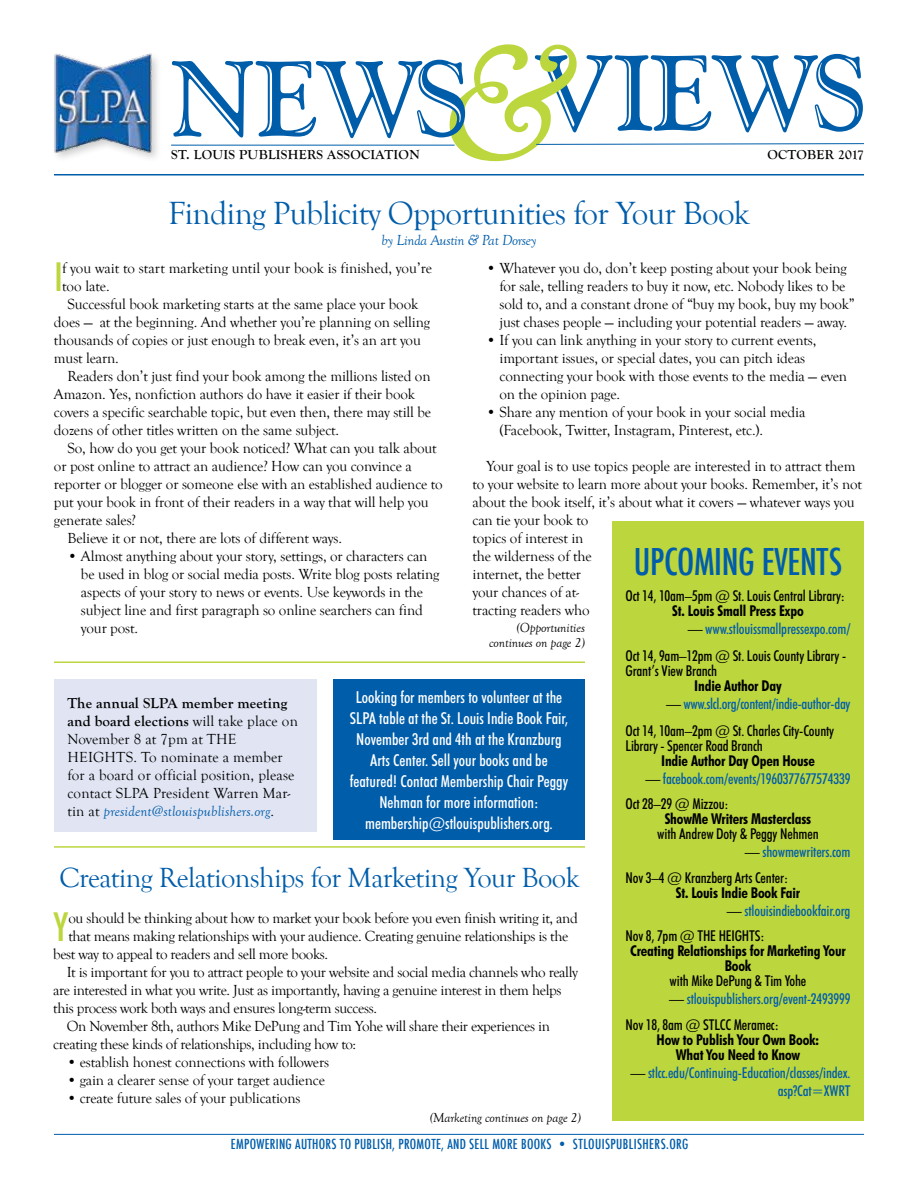
<style>
.page{position:relative;width:918px;height:1188px;background:#fff}
.page>*{position:absolute;margin:0;border:0;box-sizing:border-box;transform-origin:0 0}
.t1{font:106.5px "Goudy Handtooled BT";letter-spacing:-.02em;color:#005daa}
.t2{font:500 condensed 40.2px "Futura BT";color:#bcd63e}
.t3{font:500 condensed 36px "Futura";letter-spacing:-.01em;color:#005daa}
.t4{font:33px "Goudy Old Style T";letter-spacing:-.02em;color:#005daa}
.t5{font:28.5px "Goudy Old Style T";letter-spacing:-.02em;color:#005daa}
.t6{font:500 condensed 16.5px/21px "Futura BT";color:#fff;text-align:center}
.t7{font:15px/18px "Goudy Old Style T";letter-spacing:-.01em;color:#000}
.t8{font:500 condensed 15px/27px "Futura BT";letter-spacing:-.01em;color:#000}
.t9{font:500 condensed 15px/25.5px "Futura BT";letter-spacing:-.01em;color:#005daa}
.t10{font:15px/18px "Goudy Old Style T";letter-spacing:.01em;color:#000}
.t11{font:700 condensed 15px/15px "Futura BT";letter-spacing:-.01em;color:#000;text-align:center}
.t12{font:italic 15px "Goudy Old Style T";letter-spacing:-.02em;color:#005daa}
.t13{font:500 condensed 13.5px "Futura";letter-spacing:.02em;color:#005daa}
.t14{font:italic 13.5px/15px "Goudy Old Style T";letter-spacing:-.01em;color:#000;text-align:right}
.t15{font:700 13.5px "Goudy Old Style T";letter-spacing:.02em;color:#000}
.s1{font-family:"Goudy Old Style T";font-style:italic;font-size:169.8px;color:#bcd63e}
.s2{color:#005daa}
.s3{color:#000}
.s4{font-weight:700}
.s5{font-style:italic;color:#005daa}
</style>
<div class="page">
<hr style="left:54px;top:174px;width:810px;height:2px;background:#005daa">
<hr style="left:171px;top:145px;width:284px;height:1px;background:#005daa">
<img style="left:54px;top:53px;width:103px;height:104px">
<svg style="left:536px;top:143px;width:328px;height:2px"></svg>
<hr style="left:54px;top:1134px;width:810px;height:1px;background:#005daa">
<hr style="left:54px;top:846px;width:531px;height:2px;background:#bcd63e">
<div style="left:612px;top:521px;width:252px;height:599px;background:#bcd63e"></div>
<div style="left:54px;top:679px;width:262px;height:153px;background:#e0e4f3"></div>
<hr style="left:54px;top:662px;width:531px;height:1px;background:#bcd63e">
<div style="left:333px;top:679px;width:252px;height:161px;background:#005daa"></div>
<h1 class="t1" style="left:442px;top:27px;width:428px"><span class="s1">&amp;</span>VIEWS</h1>
<h1 class="t1" style="left:171px;top:33px;width:301px">NEWS</h1>
<p class="t15" style="left:171px;top:147px;width:250px">ST. LOUIS PUBLISHERS ASSOCIATION</p>
<p class="t15" style="left:768px;top:147px;width:98px">OCTOBER 2017</p>
<h3 class="t4" style="left:168px;top:195px;width:583px">Finding Publicity Opportunities for Your Book</h3>
<p class="t12" style="left:382px;top:232px;width:156px">by Linda Austin &amp; Pat Dorsey</p>
<h2 class="t2" style="left:54px;top:252px;width:11px">I</h2>
<p class="t7" style="left:62px;top:259px;width:371px">f you wait to start marketing until your book is finished, you’re</p>
<p class="t7" style="left:500px;top:259px;width:357px;text-indent:-13px">• Whatever you do, don’t keep posting about your book being for sale, telling readers to buy it now, etc. Nobody likes to be sold to, and a constant drone of “buy my book, buy my book” just chases people — including your potential readers — away.</p>
<p class="t7" style="left:500px;top:331px;width:349px;text-indent:-13px">• If you can link anything in your story to current events, important issues, or special dates, you can pitch ideas connecting your book with those events to the media — even on the opinion page.</p>
<p class="t7" style="left:500px;top:403px;width:307px;text-indent:-13px">• Share any mention of your book in your social media (Facebook, Twitter, Instagram, Pinterest, etc.).</p>
<p class="t7" style="left:473px;top:457px;width:391px;text-indent:14px">Your goal is to use topics people are interested in to attract them to your website to learn more about your books. Remember, it’s not about the book itself, it’s about what it covers — whatever ways you can tie your book to<br>topics of interest in<br>the wilderness of the<br>internet, the better<br>your chances of at-<br>tracting readers who</p>
<p class="t7" style="left:62px;top:277px;width:49px">too late.</p>
<p class="t7" style="left:67px;top:295px;width:352px">Successful book marketing starts at the same place your book</p>
<p class="t7" style="left:54px;top:313px;width:378px">does — at the beginning. And whether you’re planning on selling</p>
<p class="t7" style="left:54px;top:331px;width:368px">thousands of copies or just enough to break even, it’s an art you</p>
<p class="t7" style="left:54px;top:349px;width:66px">must learn.</p>
<p class="t7" style="left:67px;top:367px;width:365px">Readers don’t just find your book among the millions listed on</p>
<p class="t7" style="left:54px;top:385px;width:363px">Amazon. Yes, nonfiction authors do have it easier if their book</p>
<p class="t7" style="left:54px;top:403px;width:379px">covers a specific searchable topic, but even then, there may still be</p>
<p class="t7" style="left:54px;top:421px;width:287px">dozens of other titles written on the same subject.</p>
<p class="t7" style="left:67px;top:439px;width:371px">So, how do you get your book noticed? What can you talk about</p>
<p class="t7" style="left:54px;top:457px;width:359px">or post online to attract an audience? How can you convince a</p>
<p class="t7" style="left:54px;top:475px;width:390px">reporter or blogger or someone else with an established audience to</p>
<p class="t7" style="left:54px;top:493px;width:376px">put your book in front of their readers in a way that will help you</p>
<p class="t7" style="left:54px;top:511px;width:84px">generate sales?</p>
<p class="t7" style="left:67px;top:529px;width:276px">Believe it or not, there are lots of different ways.</p>
<p class="t7" style="left:81px;top:547px;width:360px;text-indent:-14px">• Almost anything about your story, settings, or characters can be used in blog or social media posts. Write blog posts relating aspects of your story to news or events. Use keywords in the subject line and first paragraph so online searchers can find your post.</p>
<h3 class="t3" style="left:634px;top:539px;width:210px">UPCOMING EVENTS</h3>
<p class="t8" style="left:626px;top:582px;width:221px">Oct 14, 10am–5pm @ St. Louis Central Library:</p>
<p class="t11" style="left:672px;top:603px;width:133px">St. Louis Small Press Expo</p>
<p class="t8" style="left:626px;top:615px;width:226px;text-align:right">— <span class="s2">www.stlouissmallpressexpo.com/<br></span>Oct 14, 9am–12pm @ St. Louis County Library -</p>
<p class="t8" style="left:626px;top:657px;width:93px">Grant’s View Branch</p>
<p class="t11" style="left:694px;top:678px;width:89px">Indie Author Day</p>
<p class="t8" style="left:626px;top:690px;width:227px;text-indent:41px">— <span class="s2">www.slcl.org/content/indie-author-day<br></span>Oct 14, 10am–2pm @ St. Charles City-County</p>
<p class="t8" style="left:626px;top:732px;width:139px">Library - Spencer Road Branch</p>
<p class="t11" style="left:661px;top:753px;width:155px">Indie Author Day Open House</p>
<p class="t9" style="left:626px;top:766px;width:226px;text-indent:20px"><span class="s3">—</span> facebook.com/events/1960377677574339<br><span class="s3">Oct 28–29 @ Mizzou:</span></p>
<p class="t11" style="left:665px;top:811px;width:148px">ShowMe Writers Masterclass</p>
<p class="t8" style="left:657px;top:820px;width:163px">with Andrew Doty &amp; Peggy Nehmen</p>
<p class="t8" style="left:626px;top:839px;width:226px;line-height:25.5px;text-indent:119px">— <span class="s2">showmewriters.com<br></span>Nov 3–4 @ Kranzberg Arts Center:</p>
<p class="t11" style="left:676px;top:885px;width:126px">St. Louis Indie Book Fair</p>
<p class="t9" style="left:626px;top:898px;width:226px;text-indent:101px"><span class="s3">—</span> stlouisindiebookfair.org<br><span class="s3">Nov 8, 7pm @ THE HEIGHTS:</span></p>
<p class="t11" style="left:630px;top:943px;width:217px">Creating Relationships for Marketing Your<br>Book</p>
<p class="t8" style="left:670px;top:967px;width:138px">with Mike DePung &amp; Tim Yohe</p>
<p class="t9" style="left:626px;top:986px;width:227px;text-indent:44px"><span class="s3">—</span> stlouispublishers.org/event-2493999<br><span class="s3">Nov 18, 8am @ STLCC Meramec:</span></p>
<p class="t11" style="left:657px;top:1032px;width:164px">How to Publish Your Own Book:<br>What You Need to Know</p>
<p class="t9" style="left:630px;top:1063px;width:222px;line-height:18px;text-align:right"><span class="s3">—</span> stlcc.edu/Continuing-Education/classes/index. asp?Cat=XWRT</p>
<p class="t14" style="left:489px;top:620px;width:97px">(Opportunities continues on page 2)</p>
<p class="t10" style="left:68px;top:695px;width:232px"><span class="s4">The annual SLPA member meeting and board elections</span> will take place on November 8 at 7pm at THE HEIGHTS. To nominate a member for a board or official position, please contact SLPA President Warren Mar&shy;tin at <span class="s5">president@stlouispublishers.org</span>.</p>
<p class="t6" style="left:350px;top:687px;width:220px">Looking for members to volunteer at the SLPA table at the St. Louis Indie Book Fair, November 3rd and 4th at the Kranzburg Arts Center. Sell your books and be featured! Contact Membership Chair Peggy Nehman for more information: membership@stlouispublishers.org.</p>
<h3 class="t5" style="left:59px;top:862px;width:522px">Creating Relationships for Marketing Your Book</h3>
<h2 class="t2" style="left:53px;top:902px;width:17px">Y</h2>
<p class="t7" style="left:68px;top:910px;width:511px">ou should be thinking about how to market your book before you even finish writing it, and</p>
<p class="t7" style="left:68px;top:928px;width:502px">that means making relationships with your audience. Creating genuine relationships is the</p>
<p class="t7" style="left:53px;top:946px;width:276px">best way to appeal to readers and sell more books.</p>
<p class="t7" style="left:67px;top:964px;width:513px">It is important for you to attract people to your website and social media channels who really</p>
<p class="t7" style="left:53px;top:982px;width:510px">are interested in what you write. Just as importantly, having a genuine interest in them helps</p>
<p class="t7" style="left:53px;top:1000px;width:325px">this process work both ways and ensures long-term success.</p>
<p class="t7" style="left:67px;top:1018px;width:485px">On November 8th, authors Mike DePung and Tim Yohe will share their experiences in</p>
<p class="t7" style="left:53px;top:1036px;width:304px">creating these kinds of relationships, including how to:</p>
<p class="t7" style="left:67px;top:1054px;width:264px">• establish honest connections with followers</p>
<p class="t7" style="left:67px;top:1072px;width:260px">• gain a clearer sense of your target audience</p>
<p class="t7" style="left:67px;top:1090px;width:235px">• create future sales of your publications</p>
<p class="t14" style="left:430px;top:1110px;width:153px">(Marketing continues on page 2)</p>
<p class="t13" style="left:231px;top:1135px;width:459px">EMPOWERING AUTHORS TO PUBLISH, PROMOTE, AND SELL MORE BOOKS • STLOUISPUBLISHERS.ORG</p>
</div>
